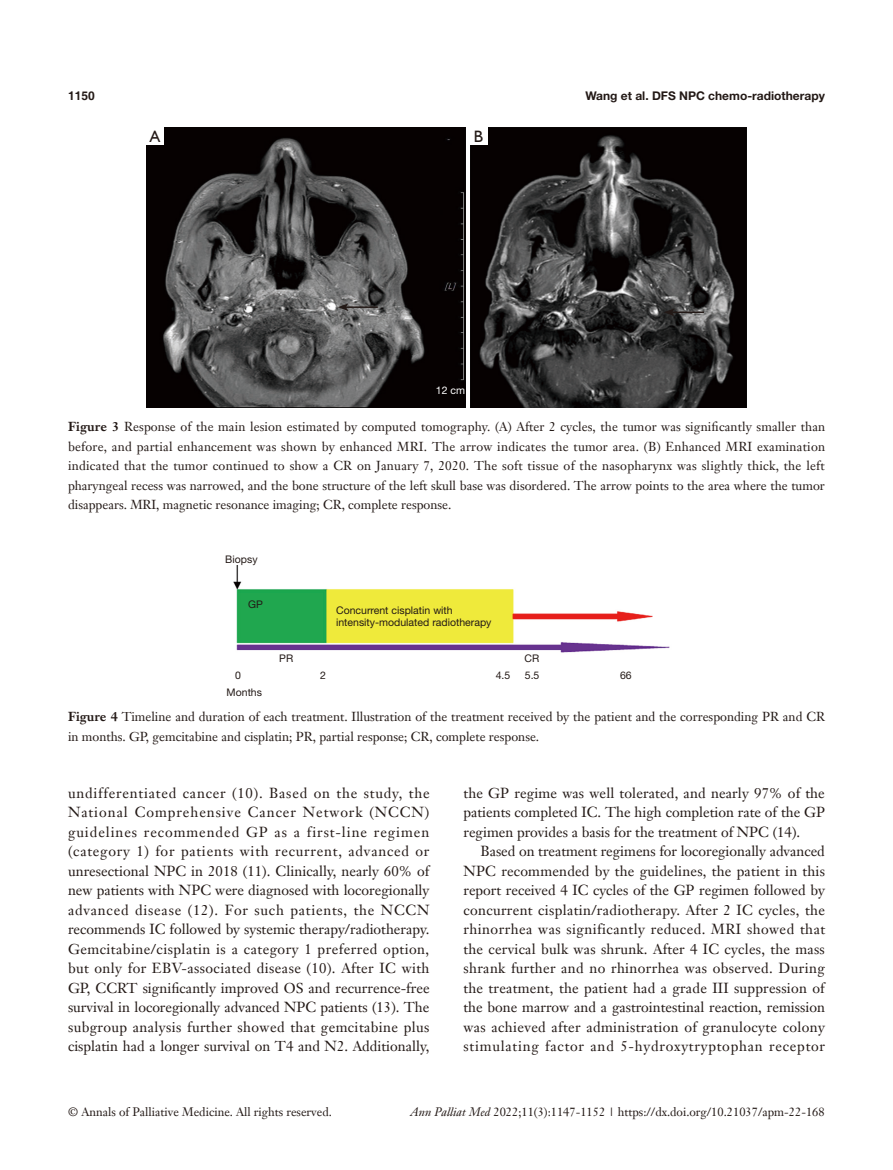
<style>
.page{position:relative;width:893px;height:1170px;background:#fff}
.page>*{position:absolute;margin:0;border:0;box-sizing:border-box;transform-origin:0 0}
.Cite{font:16.5px "Humanist 521 BT";color:#231916}
.B-zhengwen{font:14.25px/19.5px "Janson Text LT";color:#231916;text-align:justify}
.t1{font:12.75px/19.5px "Janson Text LT";color:#231916;text-align:justify}
.t2{font:12px "Janson Text LT";color:#231916}
.t3{font:700 12px "Helvetica Neue LT Pro";color:#231916}
.t4{font:700 12px "Helvetica";color:#231916}
.t5{font:10.5px/12px "Helvetica Neue LT Pro";color:#231916}
.t6{font:10.5px "Helvetica Neue LT Pro";color:#fff}
.s1{font-weight:700}
.s2{font-style:italic}
</style>
<div class="page">
<img style="left:146px;top:128px;width:320px;height:279px">
<hr style="left:346px;top:306px;width:32px;height:2px;background:#231916">
<svg style="left:338px;top:303px;width:10px;height:8px"></svg>
<img style="left:470px;top:128px;width:276px;height:279px">
<hr style="left:672px;top:311px;width:32px;height:2px;background:#231916">
<svg style="left:664px;top:308px;width:10px;height:8px"></svg>
<div style="left:146px;top:128px;width:17px;height:17px;background:#fff"></div>
<div style="left:470px;top:128px;width:17px;height:17px;background:#fff"></div>
<img style="left:233px;top:565px;width:437px;height:88px">
<p class="t4" style="left:68px;top:88px;width:28px">1150</p>
<p class="t3" style="left:585px;top:88px;width:241px">Wang et al. DFS NPC chemo-radiotherapy</p>
<p class="Cite" style="left:150px;top:126px;width:12px">A</p>
<p class="Cite" style="left:474px;top:126px;width:11px">B</p>
<p class="t6" style="left:436px;top:384px;width:31px">12 cm</p>
<p class="t1" style="left:68px;top:417px;width:759px"><span class="s1">Figure 3</span> Response of the main lesion estimated by computed tomography. (A) After 2 cycles, the tumor was significantly smaller than before, and partial enhancement was shown by enhanced MRI. The arrow indicates the tumor area. (B) Enhanced MRI examination indicated that the tumor continued to show a CR on January 7, 2020. The soft tissue of the nasopharynx was slightly thick, the left pharyngeal recess was narrowed, and the bone structure of the left skull base was disordered. The arrow points to the area where the tumor disappears. MRI, magnetic resonance imaging; CR, complete response.</p>
<p class="t5" style="left:225px;top:553px;width:34px">Biopsy</p>
<p class="t5" style="left:248px;top:598px;width:16px">GP</p>
<p class="t5" style="left:336px;top:604px;width:157px">Concurrent cisplatin with intensity-modulated radiotherapy</p>
<p class="t5" style="left:279px;top:651px;width:15px">PR</p>
<p class="t5" style="left:524px;top:651px;width:16px">CR</p>
<p class="t5" style="left:235px;top:669px;width:7px">0</p>
<p class="t5" style="left:320px;top:669px;width:7px">2</p>
<p class="t5" style="left:496px;top:669px;width:16px">4.5</p>
<p class="t5" style="left:525px;top:669px;width:16px">5.5</p>
<p class="t5" style="left:620px;top:669px;width:13px">66</p>
<p class="t5" style="left:227px;top:686px;width:37px">Months</p>
<p class="t1" style="left:68px;top:707px;width:758px"><span class="s1">Figure 4</span> Timeline and duration of each treatment. Illustration of the treatment received by the patient and the corresponding PR and CR in months. GP, gemcitabine and cisplatin; PR, partial response; CR, complete response.</p>
<p class="B-zhengwen" style="left:68px;top:782px;width:363px">undifferentiated cancer (10). Based on the study, the National Comprehensive Cancer Network (NCCN) guidelines recommended GP as a first-line regimen (category 1) for patients with recurrent, advanced or unresectional NPC in 2018 (11). Clinically, nearly 60% of new patients with NPC were diagnosed with locoregionally advanced disease (12). For such patients, the NCCN recommends IC followed by systemic therapy/radiotherapy.<br>Gemcitabine/cisplatin is a category 1 preferred option, but only for EBV-associated disease (10). After IC with GP, CCRT significantly improved OS and recurrence-free survival in locoregionally advanced NPC patients (13). The subgroup analysis further showed that gemcitabine plus cisplatin had a longer survival on T4 and N2. Additionally,</p>
<p class="B-zhengwen" style="left:463px;top:782px;width:363px">the GP regime was well tolerated, and nearly 97% of the patients completed IC. The high completion rate of the GP regimen provides a basis for the treatment of NPC (14).</p>
<p class="B-zhengwen" style="left:463px;top:841px;width:363px;text-indent:17px">Based on treatment regimens for locoregionally advanced NPC recommended by the guidelines, the patient in this report received 4 IC cycles of the GP regimen followed by concurrent cisplatin/radiotherapy. After 2 IC cycles, the rhinorrhea was significantly reduced. MRI showed that the cervical bulk was shrunk. After 4 IC cycles, the mass shrank further and no rhinorrhea was observed. During the treatment, the patient had a grade III suppression of the bone marrow and a gastrointestinal reaction, remission was achieved after administration of granulocyte colony stimulating factor and 5-hydroxytryptophan receptor</p>
<p class="t2" style="left:68px;top:1104px;width:265px">© Annals of Palliative Medicine. All rights reserved.</p>
<p class="t2" style="left:411px;top:1104px;width:416px"><span class="s2">Ann Palliat Med</span> 2022;11(3):1147-1152 | https://dx.doi.org/10.21037/apm-22-168</p>
</div>
